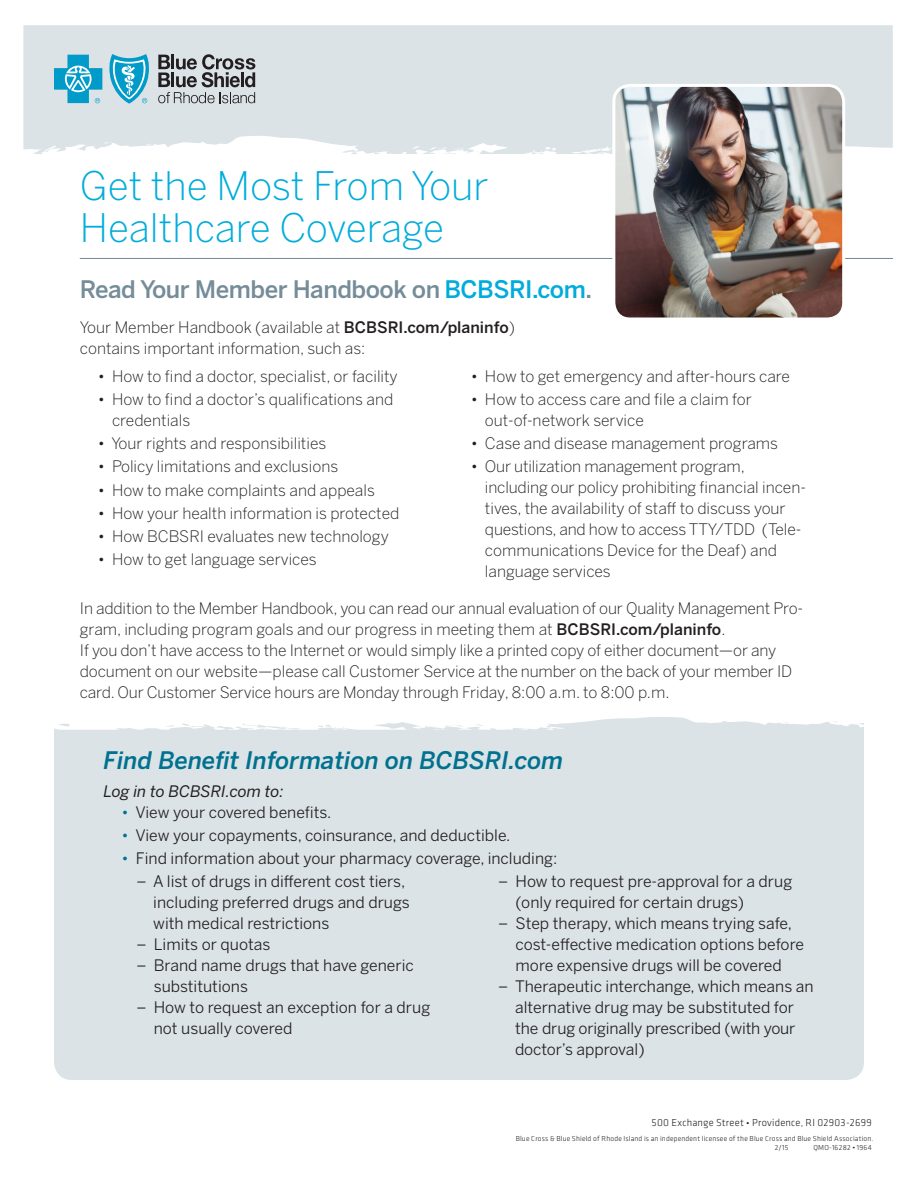
<style>
.page{position:relative;width:918px;height:1188px;background:#fff}
.page>*{position:absolute;margin:0;border:0;box-sizing:border-box;transform-origin:0 0}
.t1{font:300 39px/42px "Benton Sans";color:#00acdb}
.t2{font:500 24px "Benton Sans";letter-spacing:-.02em;color:#758c99}
.t3{font:italic 500 24px "Benton Sans";color:#00718e}
.t4{font:300 15.75px/21px "Benton Sans";letter-spacing:-.01em;color:#231f20}
.t5{font:15.75px/21px "Benton Sans";color:#231f20}
.t6{font:italic 15.75px "Benton Sans";letter-spacing:-.005em;color:#231f20}
.t7{font:300 10.5px "Klavika";letter-spacing:.025em;color:#231f20}
.t8{font:300 7.5px "Klavika";letter-spacing:.02em;color:#231f20}
.s1{color:#00acdb}
.s2{font-weight:500}
.s3{color:#00718e}
.s4{font-size:9px}
</style>
<div class="page">
<div style="left:54px;top:730px;width:810px;height:350px;background:#dbe3e7"></div>
<div style="left:23px;top:25px;width:870px;height:129px;background:#dbe3e7"></div>
<svg style="left:54px;top:55px;width:48px;height:48px;background:#61bdd8"></svg>
<svg style="left:108px;top:54px;width:42px;height:50px;background:#6ec1da"></svg>
<svg style="left:158px;top:54px;width:97px;height:49px;background:#9ca0a3"></svg>
<svg style="left:80px;top:258px;width:813px;height:1px"></svg>
<img style="left:614px;top:85px;width:230px;height:232px">
<div style="left:612px;top:84px;width:233px;height:237px;border:3px solid #fff;border-radius:16px"></div>
<svg style="left:54px;top:717px;width:810px;height:13px"></svg>
<p class="t1" style="left:80px;top:165px;width:410px">Get the Most From Your<br>Healthcare Coverage</p>
<p class="t2" style="left:80px;top:275px;width:514px">Read Your Member Handbook on <span class="s1">BCBSRI.com</span>.</p>
<p class="t4" style="left:80px;top:317px;width:437px">Your Member Handbook (available at <span class="s2">BCBSRI.com/planinfo</span>) contains important information, such as:</p>
<p class="t4" style="left:98px;top:365px;width:301px">• How to find a doctor, specialist, or facility</p>
<p class="t4" style="left:112px;top:389px;width:283px;text-indent:-14px">• How to find a doctor’s qualifications and credentials</p>
<p class="t4" style="left:98px;top:433px;width:230px">• Your rights and responsibilities</p>
<p class="t4" style="left:98px;top:456px;width:242px">• Policy limitations and exclusions</p>
<p class="t4" style="left:98px;top:479px;width:279px">• How to make complaints and appeals</p>
<p class="t4" style="left:98px;top:503px;width:303px">• How your health information is protected</p>
<p class="t4" style="left:98px;top:526px;width:292px">• How BCBSRI evaluates new technology</p>
<p class="t4" style="left:98px;top:549px;width:220px">• How to get language services</p>
<p class="t4" style="left:471px;top:365px;width:321px">• How to get emergency and after-hours care</p>
<p class="t4" style="left:485px;top:389px;width:268px;text-indent:-14px">• How to access care and file a claim for out-of-network service</p>
<p class="t4" style="left:471px;top:433px;width:309px">• Case and disease management programs</p>
<p class="t4" style="left:485px;top:456px;width:323px;text-indent:-14px">• Our utilization management program, including our policy prohibiting financial incen&shy;tives, the availability of staff to discuss your questions, and how to access TTY/TDD (Tele&shy;communications Device for the Deaf) and language services</p>
<p class="t4" style="left:80px;top:598px;width:725px">In addition to the Member Handbook, you can read our annual evaluation of our Quality Management Pro&shy;gram, including program goals and our progress in meeting them at <span class="s2">BCBSRI.com/planinfo</span>.<br>If you don’t have access to the Internet or would simply like a printed copy of either document—or any document on our website—please call Customer Service at the number on the back of your member ID card. Our Customer Service hours are Monday through Friday, 8:00 a.m. to 8:00 p.m.</p>
<p class="t3" style="left:104px;top:746px;width:461px">Find Benefit Information on BCBSRI.com</p>
<p class="t6" style="left:104px;top:782px;width:182px">Log in to BCBSRI.com to:</p>
<p class="t5" style="left:122px;top:801px;width:212px"><span class="s3">•</span> View your covered benefits.</p>
<p class="t5" style="left:122px;top:824px;width:391px"><span class="s3">•</span> View your copayments, coinsurance, and deductible.</p>
<p class="t5" style="left:122px;top:848px;width:437px"><span class="s3">•</span> Find information about your pharmacy coverage, including:</p>
<p class="t5" style="left:153px;top:871px;width:258px;text-indent:-17px">– A list of drugs in different cost tiers, including preferred drugs and drugs with medical restrictions</p>
<p class="t5" style="left:136px;top:934px;width:135px">– Limits or quotas</p>
<p class="t5" style="left:154px;top:955px;width:262px;text-indent:-17px">– Brand name drugs that have generic substitutions</p>
<p class="t5" style="left:154px;top:997px;width:278px;text-indent:-17px">– How to request an exception for a drug not usually covered</p>
<p class="t5" style="left:516px;top:871px;width:278px;text-indent:-17px">– How to request pre-approval for a drug (only required for certain drugs)</p>
<p class="t5" style="left:516px;top:913px;width:290px;text-indent:-17px">– Step therapy, which means trying safe, cost-effective medication options before more expensive drugs will be covered</p>
<p class="t5" style="left:515px;top:976px;width:300px;text-indent:-17px">– Therapeutic interchange, which means an alternative drug may be substituted for the drug originally prescribed (with your doctor’s approval)</p>
<p class="t7" style="left:652px;top:1116px;width:222px">500 Exchange Street <span class="s4">•</span> Providence, RI 02903-2699</p>
<p class="t8" style="left:516px;top:1134px;width:359px">Blue Cross &amp; Blue Shield of Rhode Island is an independent licensee of the Blue Cross and Blue Shield Association.</p>
<p class="t8" style="left:775px;top:1143px;width:15px">2/15</p>
<p class="t8" style="left:813px;top:1143px;width:60px">QMO-16282 • 1964</p>
</div>
